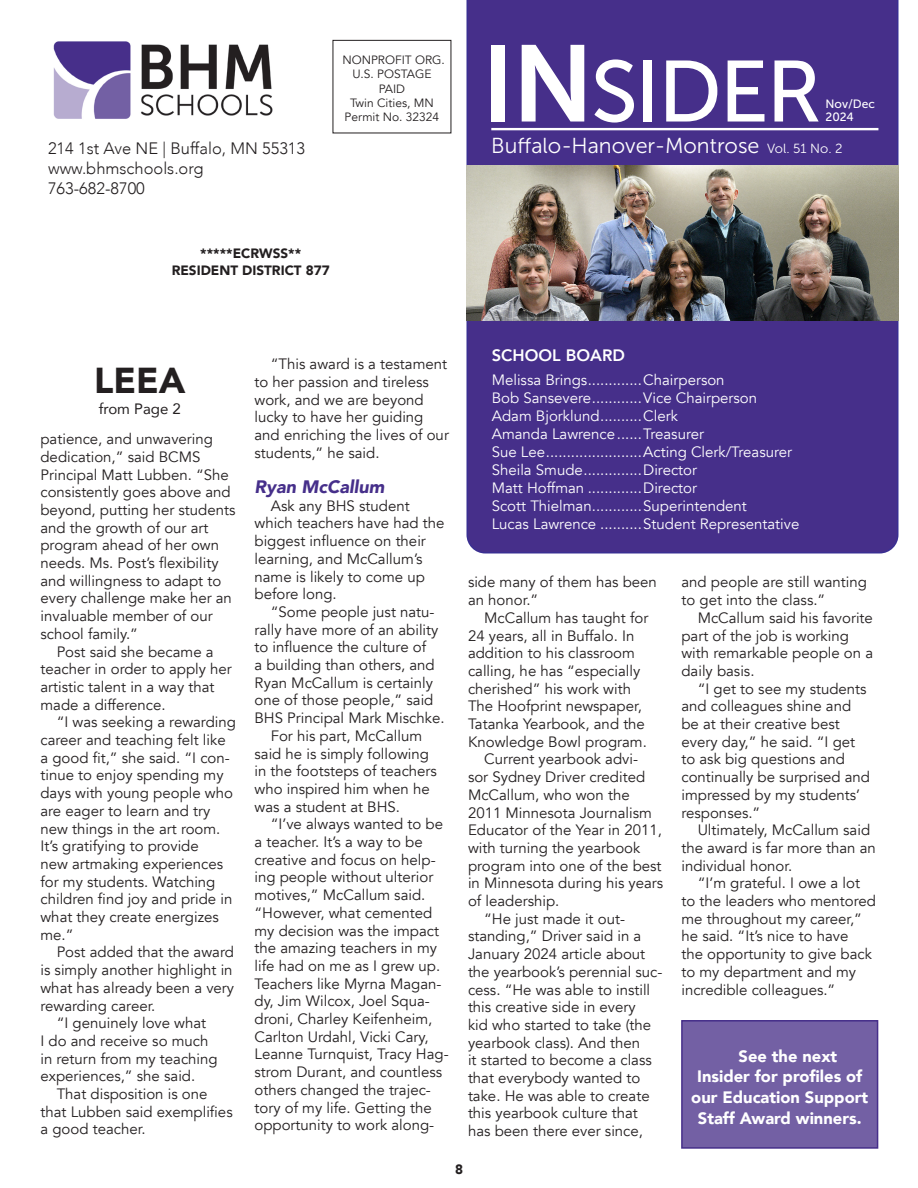
<style>
.page{position:relative;width:918px;height:1188px;background:#fff}
.page>*{position:absolute;margin:0;border:0;box-sizing:border-box;transform-origin:0 0}
.t1{font:86.4px "Museo Sans 500";letter-spacing:-.03em;color:#fff}
.t2{font:900 36px "Avenir";color:#231f20}
.t3{font:21.6px "Museo Sans 300";color:#fff}
.Body_Text{font:italic 900 18px "Avenir";color:#462f8a}
.t4{font:900 16.5px "Avenir";color:#fff}
.t5{font:300 16.5px "Avenir";color:#231f20}
.Body_Text-2{font:800 16.5px "Avenir";color:#fff}
.t6{font:15px/17.7px "Avenir";color:#231f20}
.Body_Text-3{font:15px "Avenir";color:#fff}
.t7{font:15px "Avenir";color:#231f20}
.Body_Text-4{font:900 13.5px "Avenir";color:#231f20}
.t8{font:12px "Avenir";color:#231f20}
.t9{font:12px/13.2px "Museo Sans 500";color:#fff}
.s1{font-family:"Museo Sans 700";font-size:108px}
.s2{font-size:13.2px}
</style>
<div class="page">
<div style="left:466px;top:0;width:432px;height:554px;background:#462f8a"></div>
<img style="left:53px;top:41px;width:220px;height:78px">
<hr style="left:491px;top:128px;width:387px;height:2px;background:#fff">
<img style="left:466px;top:165px;width:432px;height:156px">
<div style="left:682px;top:1021px;width:196px;height:127px;background:#7360a4"></div>
<div style="left:681px;top:1020px;width:197px;height:129px;border:2px solid #462f8a"></div>
<p class="t5" style="left:48px;top:139px;width:259px">214 1st Ave NE | Buffalo, MN 55313</p>
<p class="t5" style="left:48px;top:159px;width:157px">www.bhmschools.org</p>
<p class="t5" style="left:48px;top:179px;width:98px">763-682-8700</p>
<p class="t8" style="left:342px;top:53px;width:104px">NONPROFIT ORG.</p>
<p class="t8" style="left:352px;top:67px;width:81px">U.S. POSTAGE</p>
<p class="t8" style="left:379px;top:81px;width:28px">PAID</p>
<p class="t8" style="left:350px;top:96px;width:85px">Twin Cities, MN</p>
<p class="t8" style="left:345px;top:110px;width:96px">Permit No. 32324</p>
<p class="Body_Text-4" style="left:200px;top:242px;width:103px">*****ECRWSS**</p>
<p class="Body_Text-4" style="left:172px;top:259px;width:159px">RESIDENT DISTRICT 877</p>
<p class="t1" style="left:482px;top:44px;width:341px"><span class="s1">IN</span>SIDER</p>
<p class="t9" style="left:826px;top:97px;width:51px">Nov/Dec<br>2024</p>
<p class="t3" style="left:491px;top:133px;width:353px">Buffalo-Hanover-Montrose <span class="s2">Vol. 51 No. 2</span></p>
<p class="t2" style="left:94px;top:349px;width:93px">LEEA</p>
<p class="t7" style="left:99px;top:396px;width:84px">from Page 2</p>
<p class="t6" style="left:40px;top:430px;width:196px">patience, and unwavering dedication,” said BCMS<br>Principal Matt Lubben. “She consistently goes above and beyond, putting her students and the growth of our art program ahead of her own needs. Ms. Post’s flexibility and willingness to adapt to every challenge make her an invaluable member of our school family.”</p>
<p class="t6" style="left:40px;top:643px;width:193px;text-indent:16px">Post said she became a teacher in order to apply her artistic talent in a way that made a difference.</p>
<p class="t6" style="left:40px;top:714px;width:197px;text-indent:16px">“I was seeking a rewarding career and teaching felt like a good fit,” she said. “I con&shy;tinue to enjoy spending my days with young people who are eager to learn and try new things in the art room.<br>It’s gratifying to provide<br>new artmaking experiences for my students. Watching children find joy and pride in what they create energizes me.”</p>
<p class="t6" style="left:40px;top:944px;width:195px;text-align:justify;text-indent:16px">Post added that the award is simply another highlight in what has already been a very rewarding career.</p>
<p class="t6" style="left:40px;top:1014px;width:179px;text-indent:16px">“I genuinely love what<br>I do and receive so much in return from my teaching experiences,” she said.</p>
<p class="t6" style="left:40px;top:1085px;width:194px;text-indent:16px">That disposition is one that Lubben said exemplifies a good teacher.</p>
<p class="t6" style="left:255px;top:355px;width:196px;text-indent:16px">“This award is a testament to her passion and tireless work, and we are beyond lucky to have her guiding and enriching the lives of our students,” he said.</p>
<p class="Body_Text" style="left:255px;top:472px;width:132px">Ryan McCallum</p>
<p class="t6" style="left:255px;top:497px;width:192px;text-indent:16px">Ask any BHS student which teachers have had the biggest influence on their learning, and McCallum’s name is likely to come up before long.</p>
<p class="t6" style="left:255px;top:603px;width:192px;text-indent:16px">“Some people just natu&shy;rally have more of an ability to influence the culture of<br>a building than others, and<br>Ryan McCallum is certainly one of those people,” said<br>BHS Principal Mark Mischke.</p>
<p class="t6" style="left:255px;top:727px;width:184px;text-indent:16px">For his part, McCallum said he is simply following in the footsteps of teachers who inspired him when he was a student at BHS.</p>
<p class="t6" style="left:255px;top:816px;width:196px;text-indent:16px">“I’ve always wanted to be a teacher. It’s a way to be creative and focus on help&shy;ing people without ulterior motives,” McCallum said. “However, what cemented my decision was the impact the amazing teachers in my life had on me as I grew up.<br>Teachers like Myrna Magan&shy;dy, Jim Wilcox, Joel Squa&shy;droni, Charley Keifenheim,<br>Carlton Urdahl, Vicki Cary,<br>Leanne Turnquist, Tracy Hag&shy;strom Durant, and countless others changed the trajec&shy;tory of my life. Getting the opportunity to work along-</p>
<p class="Body_Text-2" style="left:492px;top:342px;width:135px">SCHOOL BOARD</p>
<p class="Body_Text-3" style="left:492px;top:371px;width:234px">Melissa Brings.............Chairperson</p>
<p class="Body_Text-3" style="left:492px;top:389px;width:267px">Bob Sansevere............Vice Chairperson</p>
<p class="Body_Text-3" style="left:492px;top:407px;width:188px">Adam Bjorklund..........Clerk</p>
<p class="Body_Text-3" style="left:492px;top:425px;width:214px">Amanda Lawrence......Treasurer</p>
<p class="Body_Text-3" style="left:492px;top:443px;width:302px">Sue Lee.......................Acting Clerk/Treasurer</p>
<p class="Body_Text-3" style="left:492px;top:461px;width:207px">Sheila Smude..............Director</p>
<p class="Body_Text-3" style="left:492px;top:479px;width:207px">Matt Hoffman .............Director</p>
<p class="Body_Text-3" style="left:492px;top:497px;width:257px">Scott Thielman............Superintendent</p>
<p class="Body_Text-3" style="left:492px;top:515px;width:309px">Lucas Lawrence ..........Student Representative</p>
<p class="t6" style="left:468px;top:574px;width:190px">side many of them has been an honor.”</p>
<p class="t6" style="left:468px;top:609px;width:182px;text-indent:16px">McCallum has taught for<br>24 years, all in Buffalo. In addition to his classroom calling, he has “especially cherished” his work with<br>The Hoofprint newspaper,<br>Tatanka Yearbook, and the<br>Knowledge Bowl program.</p>
<p class="t6" style="left:468px;top:751px;width:197px;text-indent:16px">Current yearbook advi-<br>sor Sydney Driver credited<br>McCallum, who won the<br>2011 Minnesota Journalism<br>Educator of the Year in 2011, with turning the yearbook program into one of the best in Minnesota during his years of leadership.</p>
<p class="t6" style="left:468px;top:910px;width:196px;text-indent:16px">“He just made it out&shy;standing,” Driver said in a<br>January 2024 article about the yearbook’s perennial suc&shy;cess. “He was able to instill this creative side in every<br>kid who started to take (the yearbook class). And then<br>it started to become a class that everybody wanted to take. He was able to create this yearbook culture that has been there ever since,</p>
<p class="t6" style="left:681px;top:574px;width:187px">and people are still wanting to get into the class.”</p>
<p class="t6" style="left:681px;top:609px;width:193px;text-indent:16px">McCallum said his favorite part of the job is working with remarkable people on a daily basis.</p>
<p class="t6" style="left:681px;top:680px;width:190px;text-indent:16px">“I get to see my students and colleagues shine and be at their creative best every day,” he said. “I get to ask big questions and continually be surprised and impressed by my students’ responses.”</p>
<p class="t6" style="left:681px;top:821px;width:196px;text-indent:16px">Ultimately, McCallum said the award is far more than an individual honor.</p>
<p class="t6" style="left:681px;top:875px;width:196px;text-indent:16px">“I’m grateful. I owe a lot to the leaders who mentored me throughout my career,” he said. “It’s nice to have<br>the opportunity to give back to my department and my incredible colleagues.”</p>
<p class="t4" style="left:739px;top:1042px;width:100px">See the next</p>
<p class="t4" style="left:697px;top:1062px;width:167px">Insider for profiles of</p>
<p class="t4" style="left:691px;top:1083px;width:178px">our Education Support</p>
<p class="t4" style="left:698px;top:1104px;width:165px">Staff Award winners.</p>
<p class="Body_Text-4" style="left:455px;top:1158px;width:9px">8</p>
</div>
